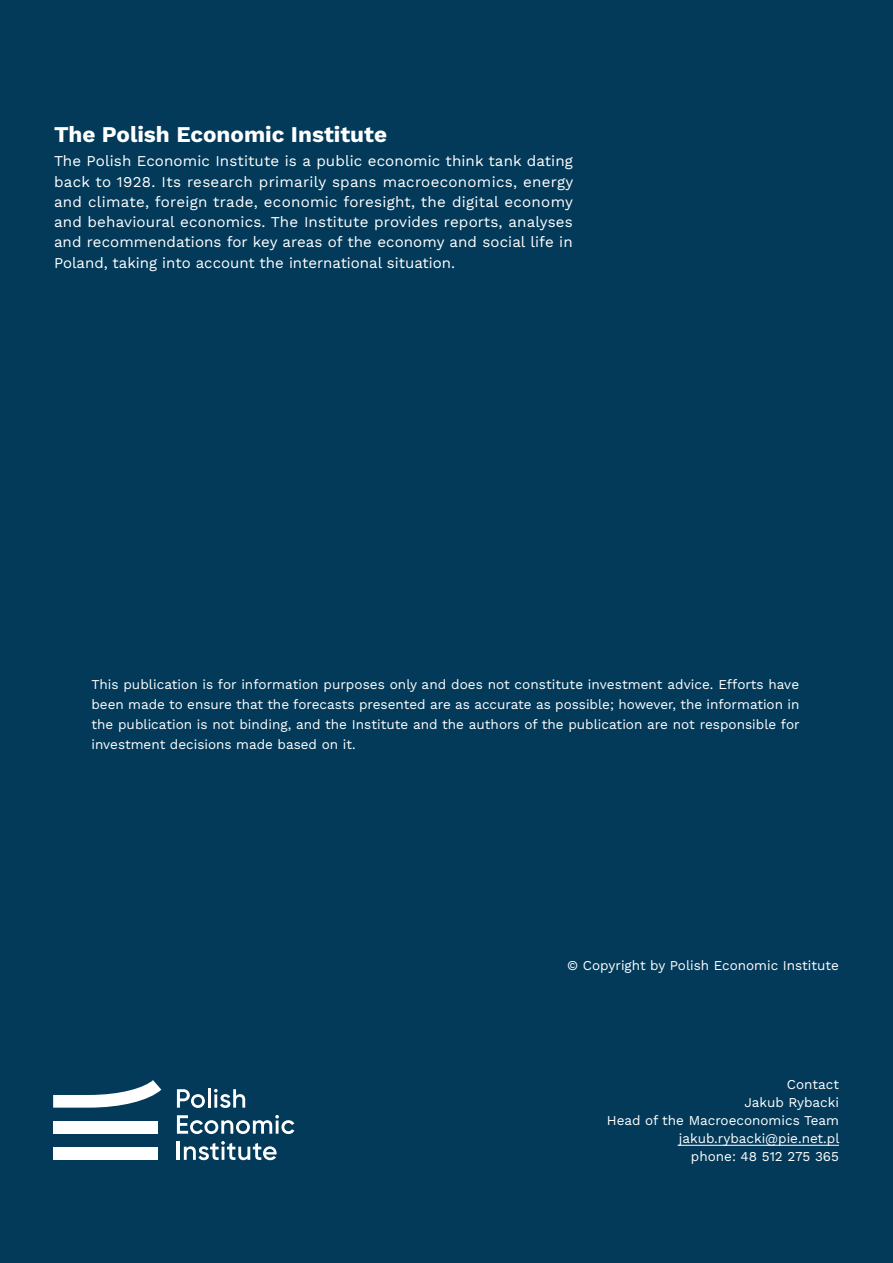
<style>
.page{position:relative;width:893px;height:1263px;background:#033a5a}
.page>*{position:absolute;margin:0;border:0;box-sizing:border-box;transform-origin:0 0}
.t1{font:700 22.5px "Work Sans";color:#fff}
.t2{font:15px/20.2px "Work Sans";color:#fff;text-align:justify}
.t3{font:13.5px/18px "Work Sans";color:#fff;text-align:right}
</style>
<div class="page">
<svg style="left:177px;top:1089px;width:28px;height:19px"></svg>
<hr style="left:208px;top:1088px;width:3px;height:20px;background:#fff">
<svg style="left:214px;top:1089px;width:31px;height:19px"></svg>
<svg style="left:177px;top:1115px;width:117px;height:19px"></svg>
<hr style="left:177px;top:1141px;width:3px;height:19px;background:#fff">
<svg style="left:184px;top:1141px;width:93px;height:19px"></svg>
<svg style="left:53px;top:1080px;width:108px;height:27px"></svg>
<div style="left:53px;top:1121px;width:104px;height:13px;background:#fff"></div>
<div style="left:53px;top:1147px;width:104px;height:13px;background:#fff"></div>
<hr style="left:679px;top:1145px;width:160px;height:1px;background:#fff">
<h1 class="t1" style="left:54px;top:117px;width:334px">The Polish Economic Institute</h1>
<p class="t2" style="left:54px;top:150px;width:521px">The Polish Economic Institute is a public economic think tank dating back to 1928. Its research primarily spans macroeconomics, energy and climate, foreign trade, economic foresight, the digital economy and behavioural economics. The Institute provides reports, analyses and recommendations for key areas of the economy and social life in Poland, taking into account the international situation.</p>
<p class="t3" style="left:91px;top:673px;width:710px;line-height:20.2px;text-align:justify">This publication is for information purposes only and does not constitute investment advice. Efforts have been made to ensure that the forecasts presented are as accurate as possible; however, the information in the publication is not binding, and the Institute and the authors of the publication are not responsible for investment decisions made based on it.</p>
<p class="t3" style="left:567px;top:956px;width:273px">© Copyright by Polish Economic Institute</p>
<p class="t3" style="left:607px;top:1075px;width:234px">Contact<br>Jakub Rybacki<br>Head of the Macroeconomics Team jakub.rybacki@pie.net.pl<br>phone: 48 512 275 365</p>
</div>
